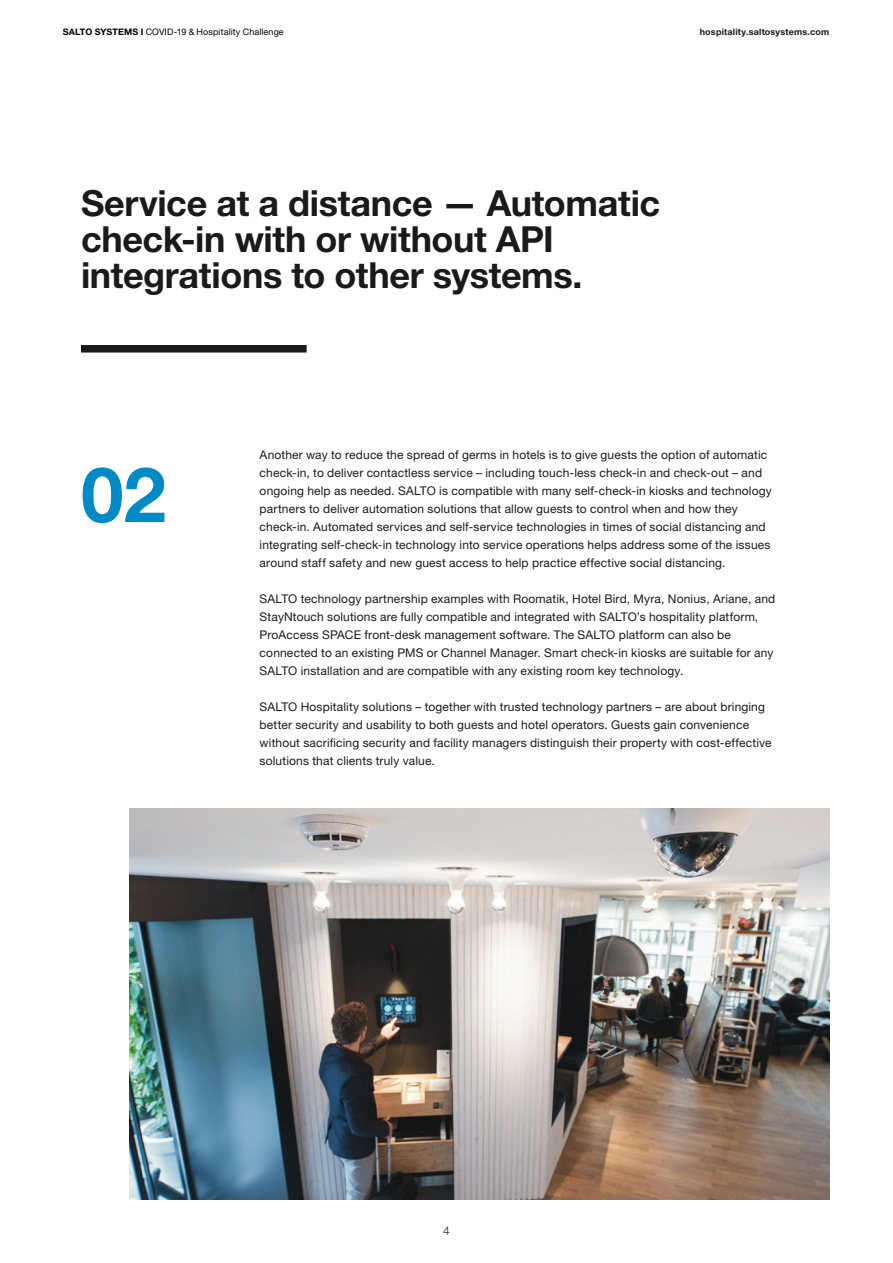
<style>
.page{position:relative;width:893px;height:1263px;background:#fff}
.page>*{position:absolute;margin:0;border:0;box-sizing:border-box;transform-origin:0 0}
.Headline_51_55_Left{font:700 76.5px "Helvetica Neue LT Std";color:#008ac5}
.Headline_27_25_Left{font:700 36px/36px "Helvetica Neue LT Std";letter-spacing:-.01em;color:#1a1a1a}
.Body_Copy{font:12px/18px "Helvetica Neue LT Std";letter-spacing:.015em;color:#1a1a1a}
.t1{font:300 12px "Helvetica Neue LT Std";color:#1a1a1a}
.t2{font:9px "Helvetica Neue LT Std";letter-spacing:.01em;color:#000100}
.t3{font:700 9px "Helvetica Neue LT Std";letter-spacing:.02em;color:#1a1a1a}
.s1{font-weight:700}
</style>
<div class="page">
<div style="left:81px;top:345px;width:226px;height:7px;background:#1a1a1a"></div>
<img style="left:129px;top:809px;width:700px;height:390px">
<p class="t2" style="left:63px;top:27px;width:223px"><span class="s1">SALTO SYSTEMS I</span> COVID-19 &amp; Hospitality Challenge</p>
<p class="t3" style="left:700px;top:26px;width:131px">hospitality.saltosystems.com</p>
<p class="Headline_27_25_Left" style="left:81px;top:184px;width:581px">Service at a distance — Automatic check-in with or without API integrations to other systems.</p>
<p class="Headline_51_55_Left" style="left:81px;top:447px;width:87px">02</p>
<p class="Body_Copy" style="left:260px;top:445px;width:514px">Another way to reduce the spread of germs in hotels is to give guests the option of automatic check-in, to deliver contactless service – including touch-less check-in and check-out – and ongoing help as needed. SALTO is compatible with many self-check-in kiosks and technology partners to deliver automation solutions that allow guests to control when and how they check-in. Automated services and self-service technologies in times of social distancing and integrating self-check-in technology into service operations helps address some of the issues around staff safety and new guest access to help practice effective social distancing.</p>
<p class="Body_Copy" style="left:260px;top:589px;width:517px">SALTO technology partnership examples with Roomatik, Hotel Bird, Myra, Nonius, Ariane, and StayNtouch solutions are fully compatible and integrated with SALTO’s hospitality platform, ProAccess SPACE front-desk management software. The SALTO platform can also be connected to an existing PMS or Channel Manager. Smart check-in kiosks are suitable for any SALTO installation and are compatible with any existing room key technology.</p>
<p class="Body_Copy" style="left:260px;top:697px;width:513px">SALTO Hospitality solutions – together with trusted technology partners – are about bringing better security and usability to both guests and hotel operators. Guests gain convenience without sacrificing security and facility managers distinguish their property with cost-effective solutions that clients truly value.</p>
<p class="t1" style="left:443px;top:1224px;width:8px">4</p>
</div>
